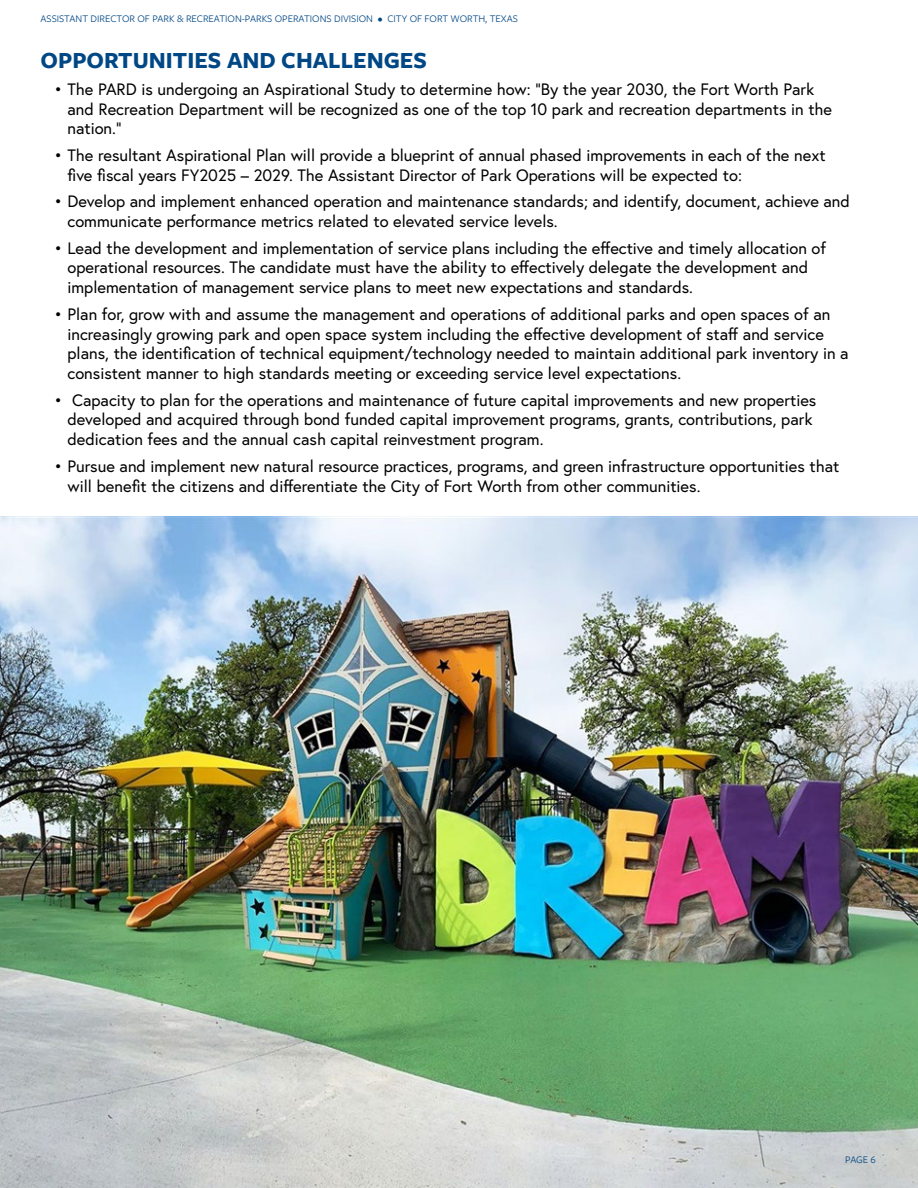
<style>
.page{position:relative;width:918px;height:1188px;background:#fff}
.page>*{position:absolute;margin:0;border:0;box-sizing:border-box;transform-origin:0 0}
.t1{font:700 24px "Freight Sans Pro";color:#004785}
.t2{font:16.5px/19.8px "Europa";color:#000}
.t3{font:10.5px "Freight Sans Pro";color:#004785}
</style>
<div class="page">
<img style="left:0;top:516px;width:918px;height:672px">
<p class="t3" style="left:40px;top:12px;width:479px">ASSISTANT DIRECTOR OF PARK &amp; RECREATION-PARKS OPERATIONS DIVISION • CITY OF FORT WORTH, TEXAS</p>
<h1 class="t1" style="left:40px;top:44px;width:388px">OPPORTUNITIES AND CHALLENGES</h1>
<p class="t2" style="left:67px;top:79px;width:766px;text-indent:-13px">• The PARD is undergoing an Aspirational Study to determine how: “By the year 2030, the Fort Worth Park and Recreation Department will be recognized as one of the top 10 park and recreation departments in the nation.”</p>
<p class="t2" style="left:67px;top:145px;width:760px;text-indent:-13px">• The resultant Aspirational Plan will provide a blueprint of annual phased improvements in each of the next five fiscal years FY2025 – 2029. The Assistant Director of Park Operations will be expected to:</p>
<p class="t2" style="left:67px;top:191px;width:784px;text-indent:-13px">• Develop and implement enhanced operation and maintenance standards; and identify, document, achieve and communicate performance metrics related to elevated service levels.</p>
<p class="t2" style="left:67px;top:238px;width:760px;text-indent:-13px">• Lead the development and implementation of service plans including the effective and timely allocation of operational resources. The candidate must have the ability to effectively delegate the development and implementation of management service plans to meet new expectations and standards.</p>
<p class="t2" style="left:67px;top:304px;width:783px;text-indent:-13px">• Plan for, grow with and assume the management and operations of additional parks and open spaces of an increasingly growing park and open space system including the effective development of staff and service plans, the identification of technical equipment/technology needed to maintain additional park inventory in a consistent manner to high standards meeting or exceeding service level expectations.</p>
<p class="t2" style="left:67px;top:390px;width:750px;text-indent:-13px">• Capacity to plan for the operations and maintenance of future capital improvements and new properties developed and acquired through bond funded capital improvement programs, grants, contributions, park dedication fees and the annual cash capital reinvestment program.</p>
<p class="t2" style="left:67px;top:456px;width:773px;text-indent:-13px">• Pursue and implement new natural resource practices, programs, and green infrastructure opportunities that will benefit the citizens and differentiate the City of Fort Worth from other communities.</p>
<p class="t3" style="left:845px;top:1152px;width:32px">PAGE 6</p>
</div>
